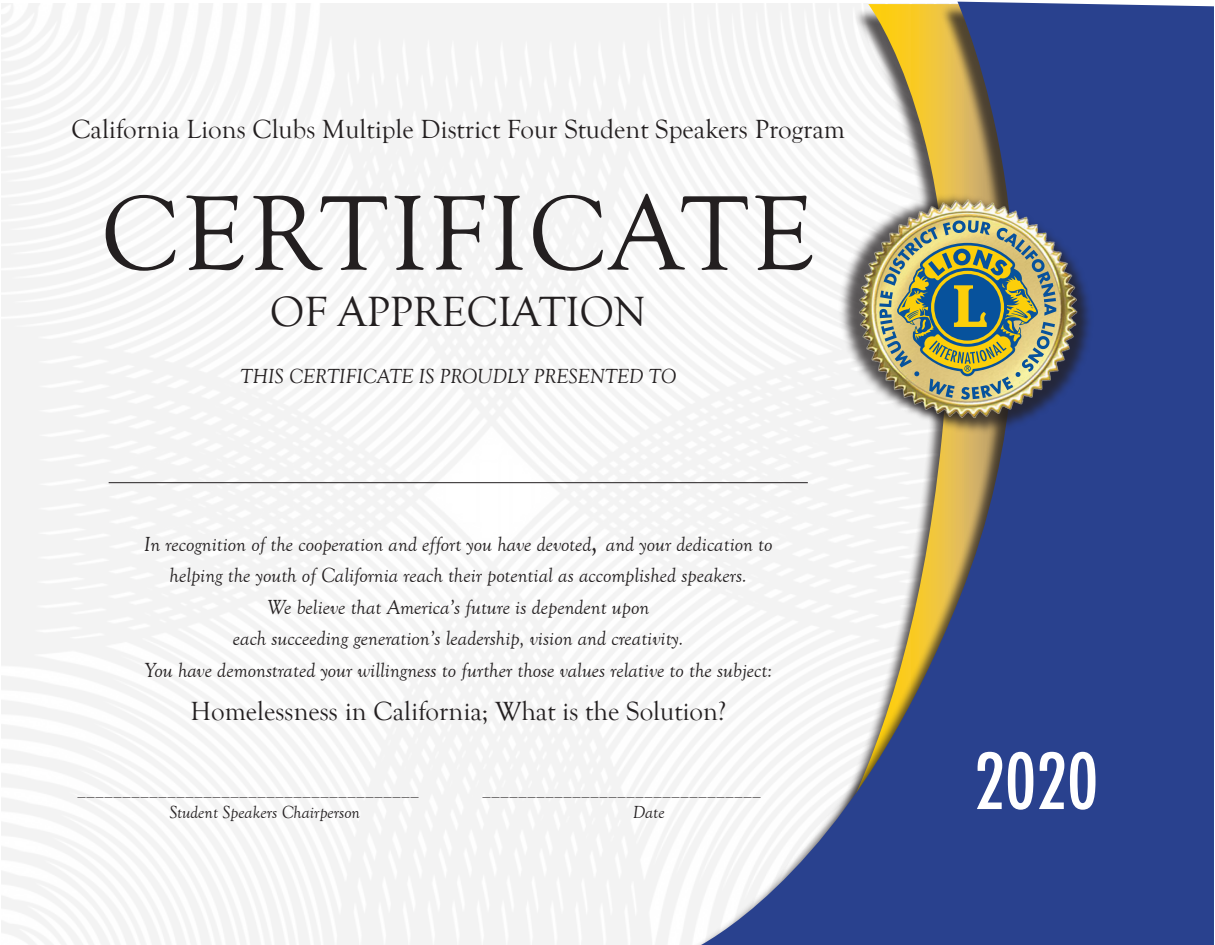
<style>
.page{position:relative;width:1215px;height:945px;background:#fff}
.page>*{position:absolute;margin:0;border:0;box-sizing:border-box;transform-origin:0 0}
.t1{font:109.5px "Goudy Old Style T";letter-spacing:.03em;color:#231f20}
.t2{font:500 condensed 75px "Futura";color:#fff}
.t3{font:43.5px "Goudy Old Style T";color:#231f20}
.t4{font:27px "Goudy Old Style T";color:#231f20}
.t5{font:italic 21px/31.5px "Goudy Old Style T";color:#231f20;text-align:center}
.t6{font:italic 18px "Goudy Old Style T";color:#231f20}
.s1{font-size:30px}
</style>
<div class="page">
<div style="left:670px;top:4px;width:542px;height:941px;background:#f4f4f4"></div>
<svg style="left:701px;top:2px;width:513px;height:943px"></svg>
<hr style="left:109px;top:482px;width:699px;height:1px;background:#231f20">
<div style="left:837px;top:192px;width:232px;height:233px;background:#231f20;opacity:.75"></div>
<div style="left:862px;top:203px;width:233px;height:233px;background:#231f20;opacity:.75"></div>
<img style="left:858px;top:199px;width:220px;height:220px">
<img style="left:879px;top:220px;width:177px;height:179px">
<p class="t4" style="left:71px;top:114px;width:775px">California Lions Clubs Multiple District Four Student Speakers Program</p>
<h1 class="t1" style="left:101px;top:173px;width:715px">Certificate</h1>
<h3 class="t3" style="left:270px;top:287px;width:377px">of Appreciation</h3>
<p class="t5" style="left:240px;top:361px;width:437px">This Certificate is Proudly Presented to</p>
<p class="t5" style="left:144px;top:529px;width:630px">In recognition of the cooperation and effort you have devoted<span class="s1">,</span> and your dedication to helping the youth of California reach their potential as accomplished speakers.<br>We believe that America’s future is dependent upon<br>each succeeding generation’s leadership, vision and creativity.<br>You have demonstrated your willingness to further those values relative to the subject:</p>
<p class="t4" style="left:190px;top:696px;width:537px">Homelessness in California; What is the Solution?</p>
<p class="t6" style="left:77px;top:780px;width:344px">______________________________________</p>
<p class="t6" style="left:482px;top:780px;width:280px">_______________________________</p>
<p class="t6" style="left:110px;top:802px;width:35px">S</p>
<p class="t6" style="left:177px;top:802px;width:184px">tudent Speakers Chairperson</p>
<p class="t6" style="left:633px;top:802px;width:34px">Date</p>
<h2 class="t2" style="left:974px;top:733px;width:126px">2020</h2>
</div>
